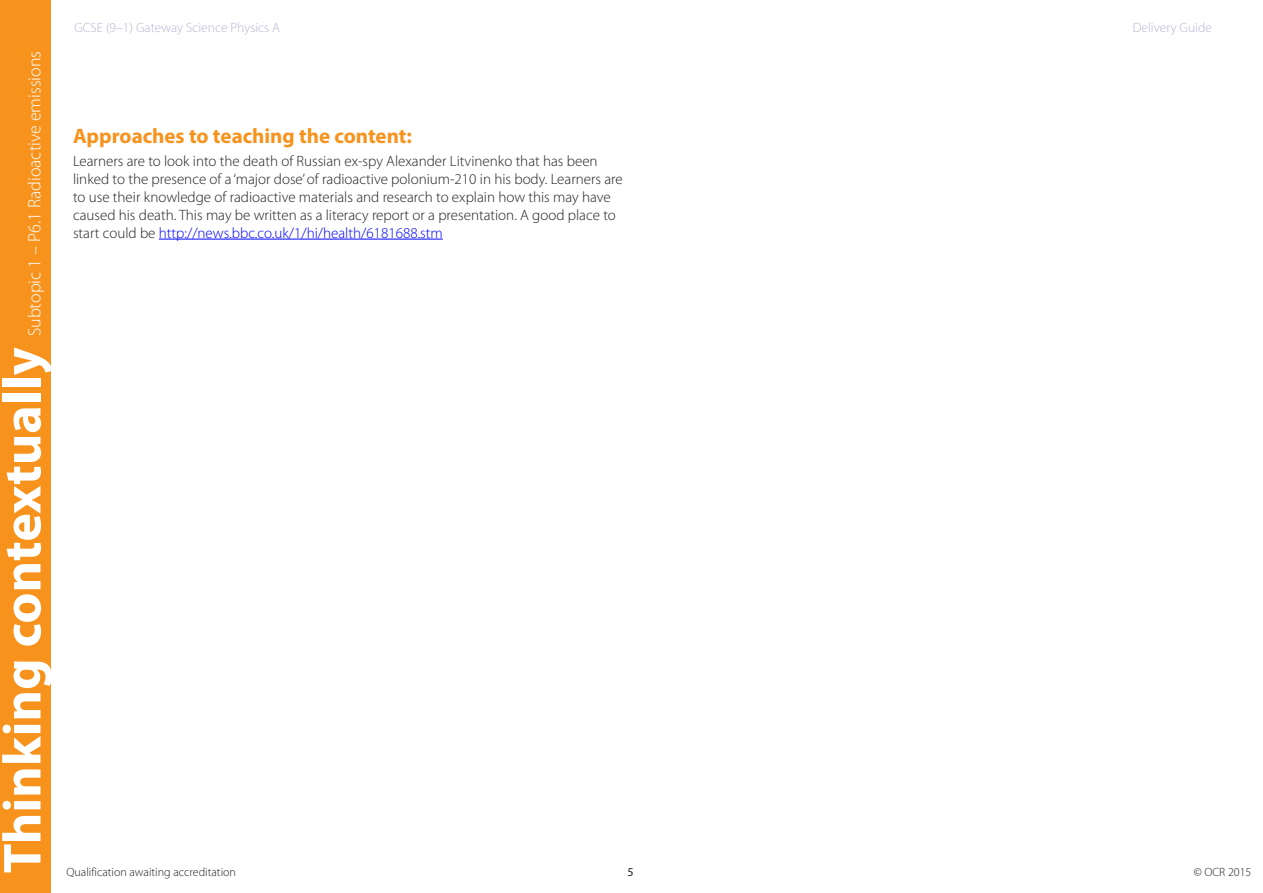
<style>
.page{position:relative;width:1263px;height:893px;background:#fff}
.page>*{position:absolute;margin:0;border:0;box-sizing:border-box;transform-origin:0 0}
.Left_heading_white{font:700 54px "Myriad Pro";color:#fff}
.t1{font:700 21px "Myriad Pro";color:#f7931d}
.Left_heading_white-2{font:300 18px "Myriad Pro";color:#fff}
.Body_10pt{font:300 15px/18px "Myriad Pro";color:#231f20}
.t2{font:300 13.5px "Myriad Pro";color:#bcb2d3}
.t3{font:300 12px "Myriad Pro";color:#231f20}
.t4{font:12px "Myriad Pro";color:#231f20}
.s1{color:#00f}
</style>
<div class="page">
<div style="left:0;top:0;width:51px;height:893px;background:#f7931d"></div>
<hr style="left:159px;top:239px;width:284px;height:1px;background:#00f">
<p class="Left_heading_white-2" style="left:25px;top:336px;width:287px;rotate:-90deg">Subtopic 1 – P6.1 Radioactive emissions</p>
<p class="Left_heading_white" style="left:-13px;top:873px;width:527px;rotate:-90deg">Thinking contextually</p>
<p class="t2" style="left:74px;top:21px;width:207px">GCSE (9–1) Gateway Science Physics A</p>
<p class="t2" style="left:1133px;top:21px;width:81px">Delivery Guide</p>
<p class="t1" style="left:73px;top:123px;width:341px">Approaches to teaching the content:</p>
<p class="Body_10pt" style="left:73px;top:152px;width:551px">Learners are to look into the death of Russian ex-spy Alexander Litvinenko that has been linked to the presence of a ‘major dose’ of radioactive polonium-210 in his body. Learners are to use their knowledge of radioactive materials and research to explain how this may have caused his death. This may be written as a literacy report or a presentation. A good place to start could be <span class="s1">http://news.bbc.co.uk/1/hi/health/6181688.stm</span></p>
<p class="t3" style="left:67px;top:866px;width:171px">Qualification awaiting accreditation</p>
<p class="t4" style="left:627px;top:865px;width:8px">5</p>
<p class="t3" style="left:1194px;top:866px;width:59px">© OCR 2015</p>
</div>
